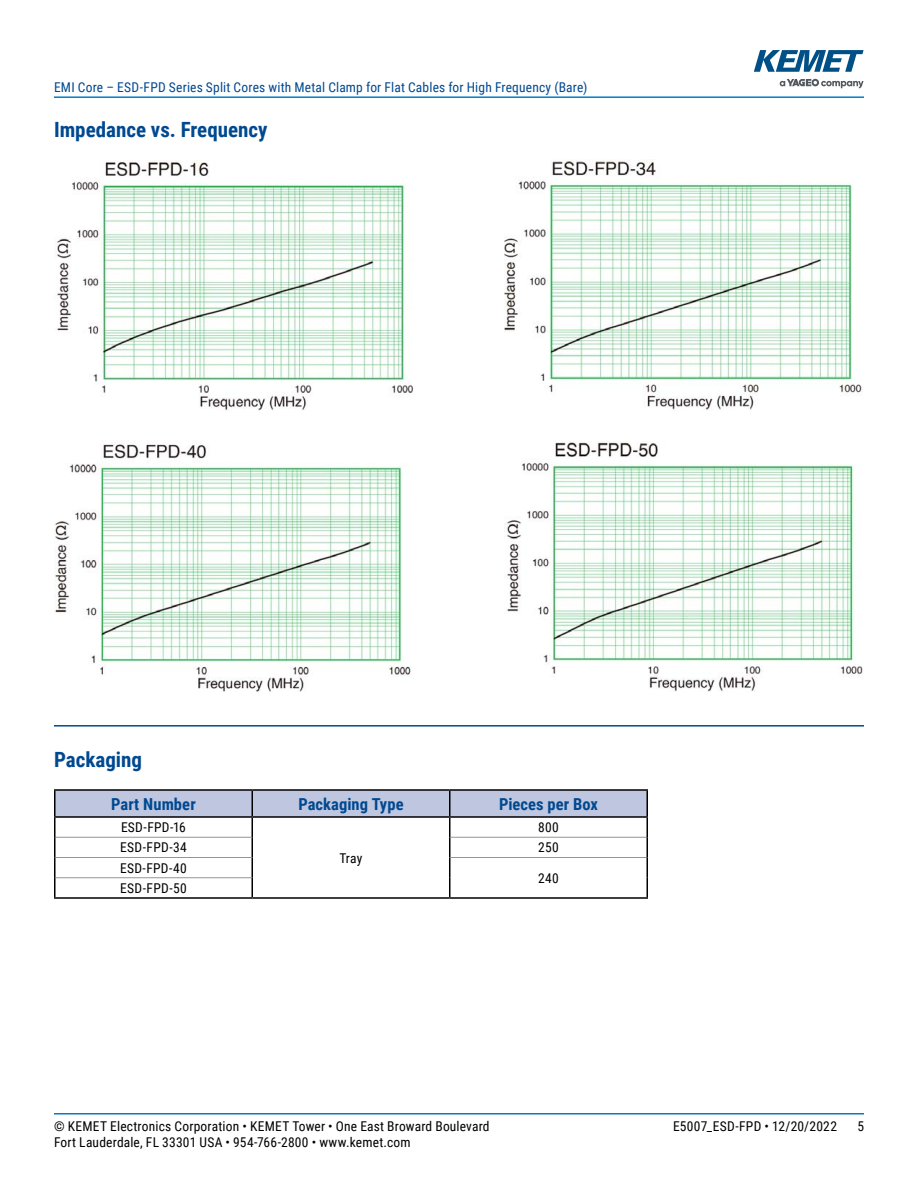
<style>
.page{position:relative;width:918px;height:1188px;background:#fff}
.page>*{position:absolute;margin:0;border:0;box-sizing:border-box;transform-origin:0 0}
.t1{font:700 21px "Roboto Condensed";color:#004990}
.t2{font:700 16.5px "Roboto Condensed";letter-spacing:.005em;color:#004990}
.t3{font:13.5px "Roboto Condensed";letter-spacing:.015em;color:#000}
.t4{font:13.5px "Roboto Condensed";letter-spacing:.015em;color:#004990}
</style>
<div class="page">
<hr style="left:54px;top:1113px;width:810px;height:2px;background:#007dc3">
<hr style="left:54px;top:96px;width:810px;height:2px;background:#007dc3">
<svg style="left:780px;top:79px;width:84px;height:9px"></svg>
<svg style="left:754px;top:50px;width:110px;height:22px"></svg>
<hr style="left:54px;top:725px;width:810px;height:2px;background:#004990">
<img style="left:57px;top:161px;width:357px;height:249px">
<img style="left:505px;top:159px;width:357px;height:251px">
<img style="left:54px;top:444px;width:357px;height:247px">
<img style="left:504px;top:441px;width:359px;height:250px">
<hr style="left:54px;top:789px;width:198px;height:2px;background:#000">
<hr style="left:252px;top:789px;width:198px;height:2px;background:#000">
<hr style="left:450px;top:789px;width:198px;height:2px;background:#000">
<svg style="left:54px;top:790px;width:594px;height:107px"></svg>
<hr style="left:54px;top:897px;width:198px;height:2px;background:#000">
<hr style="left:252px;top:897px;width:198px;height:2px;background:#000">
<hr style="left:450px;top:897px;width:198px;height:2px;background:#000">
<p class="t4" style="left:54px;top:78px;width:535px">EMI Core – ESD-FPD Series Split Cores with Metal Clamp for Flat Cables for High Frequency (Bare)</p>
<h1 class="t1" style="left:54px;top:115px;width:215px">Impedance vs. Frequency</h1>
<h1 class="t1" style="left:54px;top:745px;width:90px">Packaging</h1>
<p class="t2" style="left:111px;top:792px;width:86px">Part Number</p>
<p class="t2" style="left:298px;top:792px;width:107px">Packaging Type</p>
<p class="t2" style="left:499px;top:792px;width:100px">Pieces per Box</p>
<p class="t3" style="left:121px;top:818px;width:66px">ESD-FPD-16</p>
<p class="t3" style="left:340px;top:848px;width:24px">Tray</p>
<p class="t3" style="left:538px;top:818px;width:22px">800</p>
<p class="t3" style="left:120px;top:838px;width:68px">ESD-FPD-34</p>
<p class="t3" style="left:538px;top:838px;width:22px">250</p>
<p class="t3" style="left:120px;top:858px;width:68px">ESD-FPD-40</p>
<p class="t3" style="left:538px;top:869px;width:22px">240</p>
<p class="t3" style="left:120px;top:879px;width:68px">ESD-FPD-50</p>
<p class="t3" style="left:54px;top:1116px;width:437px">© KEMET Electronics Corporation • KEMET Tower • One East Broward Boulevard</p>
<p class="t3" style="left:673px;top:1116px;width:165px">E5007_ESD-FPD • 12/20/2022</p>
<p class="t3" style="left:857px;top:1116px;width:8px">5</p>
<p class="t3" style="left:54px;top:1133px;width:358px">Fort Lauderdale, FL 33301 USA • 954-766-2800 • www.kemet.com</p>
</div>
